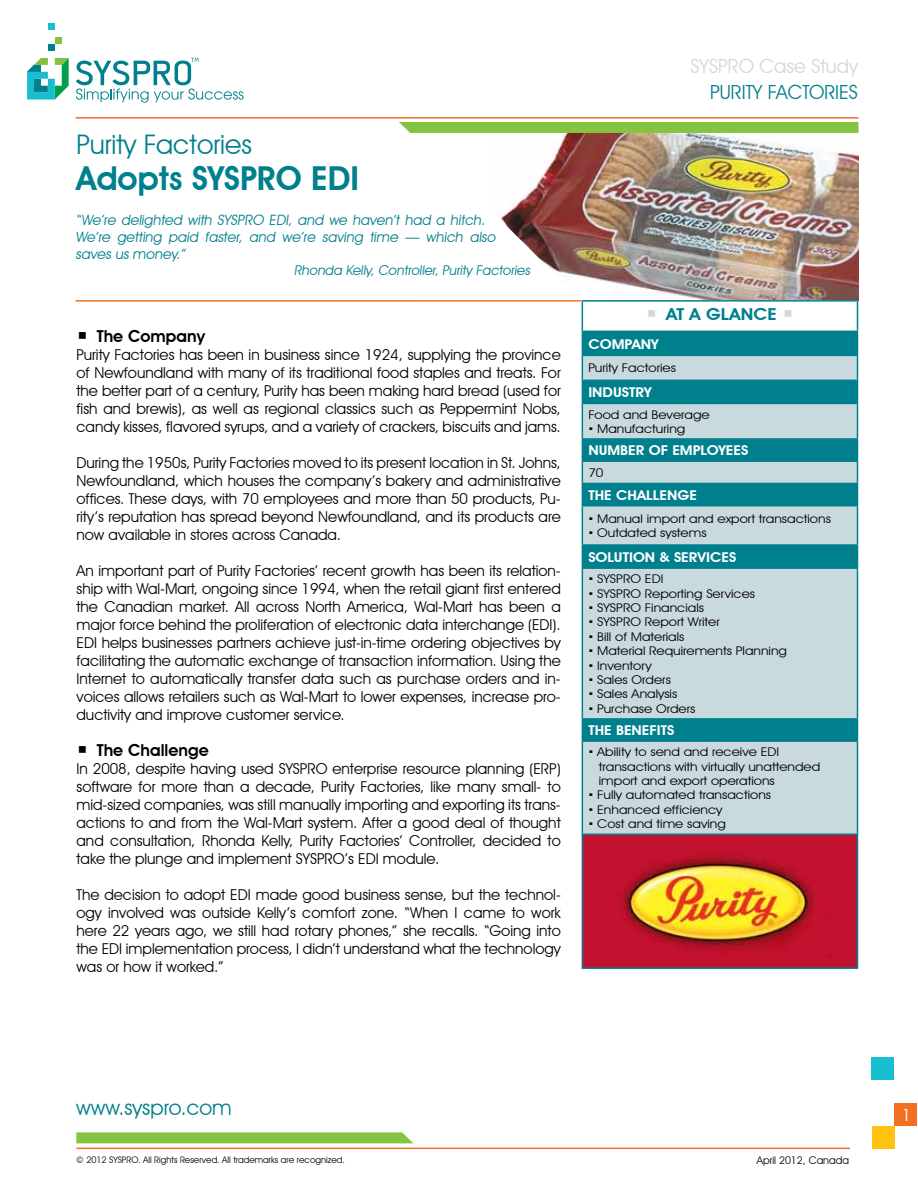
<style>
.page{position:relative;width:918px;height:1188px;background:#fff}
.page>*{position:absolute;margin:0;border:0;box-sizing:border-box;transform-origin:0 0}
.t1{font:600 33px "Avant Garde IT Cby BT";color:#007f8c}
.t2{font:27px "Avant Garde IT Cby BT";color:#007f8c}
.t3{font:21px "Avant Garde IT Cby BT";color:#007f8c}
.t4{font:19.5px "Avant Garde IT Cby BT";color:#d5d7d8}
.t5{font:19.5px "Avant Garde IT Cby BT";color:#007f8c}
.t6{font:600 16.5px "Avant Garde IT Cby BT";color:#000}
.t7{font:600 16.5px "Avant Garde IT Cby BT";color:#007f8c;scale:1.12 1}
.t8{font:16.5px "Avant Garde IT Cby BT";color:#fff}
.t9{font:15px/18px "Avant Garde IT Cby BT";color:#000;text-align:justify}
.t10{font:14.25px/17.1px "Avant Garde IT Cby BT";color:#007f8c}
.t11{font:600 13.5px "Avant Garde IT Cby BT";color:#fff;scale:1.12 1}
.t12{font:13.5px "Avant Garde IT Cby BT";color:#007f8c}
.t13{font:12px/14.4px "Avant Garde IT Cby BT";color:#000;scale:1.12 1}
.t14{font:10.5px "Avant Garde IT Cby BT";color:#000}
.t15{font:9px "Avant Garde IT Cby BT";color:#000}
</style>
<div class="page">
<hr style="left:76px;top:300px;width:782px;height:2px;background:#f36f21">
<hr style="left:76px;top:117px;width:783px;height:2px;background:#f36f21">
<div style="left:872px;top:1126px;width:23px;height:23px;background:#ffc20e"></div>
<div style="left:894px;top:1103px;width:23px;height:23px;background:#f36f21"></div>
<div style="left:871px;top:1057px;width:23px;height:23px;background:#16becf"></div>
<div style="left:48px;top:44px;width:7px;height:7px;background:#007f8c"></div>
<div style="left:55px;top:37px;width:7px;height:7px;background:#86c043"></div>
<div style="left:48px;top:23px;width:7px;height:7px;background:#16becf"></div>
<svg style="left:27px;top:58px;width:42px;height:42px"></svg>
<svg style="left:76px;top:58px;width:168px;height:45px"></svg>
<svg style="left:76px;top:1132px;width:337px;height:11px;background:#8bc74b"></svg>
<hr style="left:76px;top:1148px;width:774px;height:1px;background:#f36f21">
<svg style="left:583px;top:404px;width:274px;height:430px;background:#a0c7ce"></svg>
<div style="left:582px;top:834px;width:275px;height:134px;background:#c3122f"></div>
<hr style="left:582px;top:403px;width:276px;height:1px;background:#007f8c">
<hr style="left:582px;top:404px;width:1px;height:34px;background:#007f8c">
<hr style="left:857px;top:404px;width:1px;height:34px;background:#007f8c">
<hr style="left:582px;top:438px;width:276px;height:2px;background:#007f8c">
<hr style="left:582px;top:460px;width:276px;height:2px;background:#007f8c">
<hr style="left:582px;top:483px;width:276px;height:1px;background:#007f8c">
<svg style="left:582px;top:440px;width:1px;height:65px"></svg>
<svg style="left:857px;top:440px;width:1px;height:65px"></svg>
<hr style="left:582px;top:505px;width:276px;height:1px;background:#007f8c">
<hr style="left:582px;top:506px;width:1px;height:38px;background:#007f8c">
<hr style="left:857px;top:506px;width:1px;height:38px;background:#007f8c">
<hr style="left:582px;top:544px;width:276px;height:2px;background:#007f8c">
<svg style="left:582px;top:546px;width:1px;height:21px"></svg>
<svg style="left:857px;top:546px;width:1px;height:21px"></svg>
<hr style="left:582px;top:567px;width:276px;height:2px;background:#007f8c">
<hr style="left:582px;top:569px;width:1px;height:149px;background:#007f8c">
<hr style="left:857px;top:569px;width:1px;height:149px;background:#007f8c">
<hr style="left:582px;top:718px;width:276px;height:2px;background:#007f8c">
<svg style="left:582px;top:720px;width:1px;height:20px"></svg>
<svg style="left:857px;top:720px;width:1px;height:20px"></svg>
<hr style="left:582px;top:740px;width:276px;height:2px;background:#007f8c">
<hr style="left:582px;top:742px;width:1px;height:92px;background:#007f8c">
<hr style="left:857px;top:742px;width:1px;height:92px;background:#007f8c">
<hr style="left:582px;top:834px;width:276px;height:1px;background:#007f8c">
<hr style="left:582px;top:835px;width:1px;height:132px;background:#007f8c">
<hr style="left:857px;top:835px;width:1px;height:132px;background:#007f8c">
<hr style="left:582px;top:967px;width:276px;height:2px;background:#007f8c">
<img style="left:623px;top:855px;width:192px;height:95px">
<img style="left:399px;top:122px;width:460px;height:281px">
<h2 class="t2" style="left:77px;top:128px;width:177px">Purity Factories</h2>
<h1 class="t1" style="left:77px;top:158px;width:135px">ADOPTS SYSPRO</h1>
<h1 class="t1" style="left:311px;top:158px;width:49px">EDI</h1>
<p class="t10" style="left:76px;top:211px;width:424px">“We’re delighted with SYSPRO EDI, and we haven’t had a hitch.<br>We’re getting paid faster, and we’re saving time — which also saves us money.”</p>
<p class="t12" style="left:294px;top:262px;width:240px">Rhonda Kelly, Controller, Purity Factories</p>
<p class="t6" style="left:97px;top:326px;width:110px">THE COMPANY</p>
<p class="t9" style="left:77px;top:346px;width:486px">Purity Factories has been in business since 1924, supplying the province of Newfoundland with many of its traditional food staples and treats. For the better part of a century, Purity has been making hard bread (used for fish and brewis), as well as regional classics such as Peppermint Nobs, candy kisses, flavored syrups, and a variety of crackers, biscuits and jams.</p>
<p class="t9" style="left:77px;top:454px;width:486px">During the 1950s, Purity Factories moved to its present location in St. Johns, Newfoundland, which houses the company’s bakery and administrative offices. These days, with 70 employees and more than 50 products, Pu&shy;rity’s reputation has spread beyond Newfoundland, and its products are now available in stores across Canada.</p>
<p class="t9" style="left:77px;top:562px;width:486px">An important part of Purity Factories’ recent growth has been its relation&shy;ship with Wal-Mart, ongoing since 1994, when the retail giant first entered the Canadian market. All across North America, Wal-Mart has been a major force behind the proliferation of electronic data interchange (EDI).<br>EDI helps businesses partners achieve just-in-time ordering objectives by facilitating the automatic exchange of transaction information. Using the Internet to automatically transfer data such as purchase orders and in&shy;voices allows retailers such as Wal-Mart to lower expenses, increase pro&shy;ductivity and improve customer service.</p>
<p class="t6" style="left:97px;top:740px;width:113px">THE CHALLENGE</p>
<p class="t9" style="left:77px;top:760px;width:486px">In 2008, despite having used SYSPRO enterprise resource planning (ERP) software for more than a decade, Purity Factories, like many small- to mid-sized companies, was still manually importing and exporting its trans&shy;actions to and from the Wal-Mart system. After a good deal of thought and consultation, Rhonda Kelly, Purity Factories’ Controller, decided to take the plunge and implement SYSPRO’s EDI module.</p>
<p class="t9" style="left:77px;top:886px;width:486px">The decision to adopt EDI made good business sense, but the technol&shy;ogy involved was outside Kelly’s comfort zone. “When I came to work here 22 years ago, we still had rotary phones,” she recalls. “Going into the EDI implementation process, I didn’t understand what the technology was or how it worked.”</p>
<h3 class="t4" style="left:691px;top:55px;width:169px">SYSPRO Case Study</h3>
<h3 class="t5" style="left:710px;top:80px;width:149px">PURITY FACTORIES</h3>
<p class="t7" style="left:666px;top:304px;width:100px">AT A GLANCE</p>
<p class="t11" style="left:588px;top:336px;width:64px">COMPANY</p>
<p class="t13" style="left:588px;top:361px;width:80px">Purity Factories</p>
<p class="t11" style="left:588px;top:384px;width:58px">INDUSTRY</p>
<p class="t13" style="left:597px;top:407px;width:102px;text-indent:-9px">Food and Beverage<br>Manufacturing</p>
<p class="t11" style="left:588px;top:442px;width:144px">NUMBER OF EMPLOYEES</p>
<p class="t13" style="left:588px;top:465px;width:15px">70</p>
<p class="t11" style="left:588px;top:487px;width:99px">THE CHALLENGE</p>
<p class="t13" style="left:597px;top:511px;width:210px">Manual import and export transactions<br>Outdated systems</p>
<p class="t11" style="left:588px;top:549px;width:134px">SOLUTION &amp; SE RVICES</p>
<p class="t13" style="left:597px;top:572px;width:171px">SYSPRO EDI<br>SYSPRO Reporting Services<br>SYSPRO Financials<br>SYSPRO Report Writer<br>Bill of Materials<br>Material Requirements Planning<br>Inventory<br>Sales Orders<br>Sales Analysis<br>Purchase Orders</p>
<p class="t11" style="left:588px;top:722px;width:40px">THE BENEFIT</p>
<p class="t11" style="left:667px;top:722px;width:8px">S</p>
<p class="t13" style="left:597px;top:745px;width:201px">Ability to send and receive EDI transactions with virtually unattended import and export operations<br>Fully automated transactions<br>Enhanced efficiency<br>Cost and time saving</p>
<h3 class="t3" style="left:76px;top:1095px;width:157px">www.syspro.com</h3>
<p class="t15" style="left:76px;top:1154px;width:270px">© 2012 SYSPRO. All Rights Reserved. All trademarks are recognized.</p>
<p class="t14" style="left:757px;top:1154px;width:94px">April 2012, Canada</p>
<p class="t8" style="left:902px;top:1105px;width:11px">1</p>
</div>
